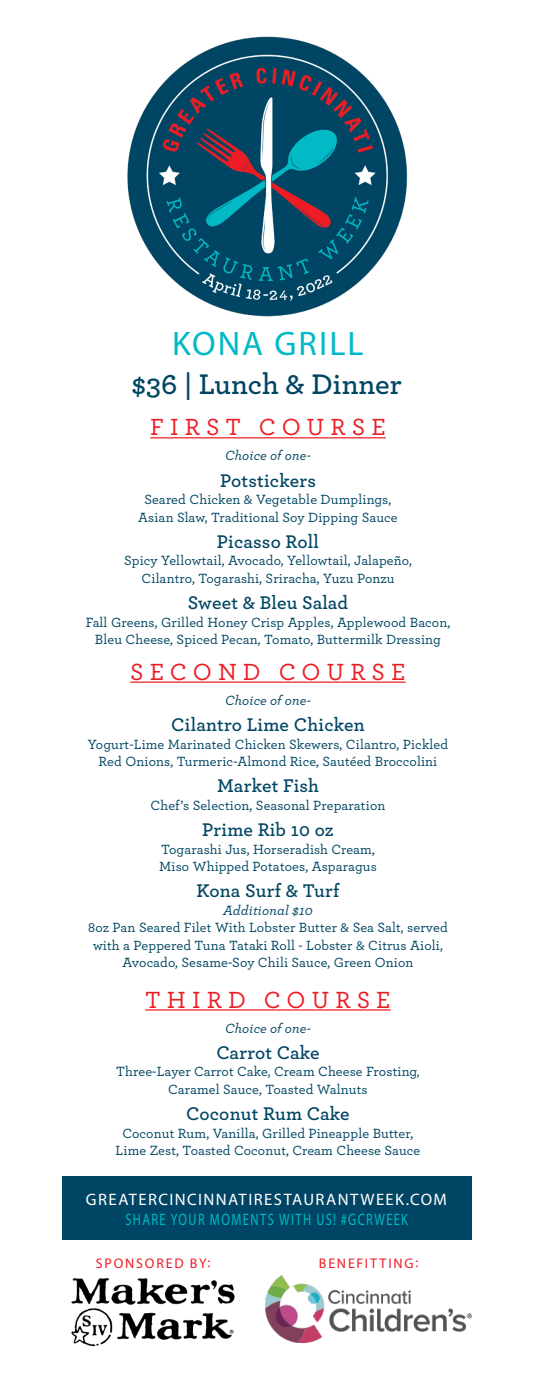
<style>
.page{position:relative;width:536px;height:1386px;background:#fff}
.page>*{position:absolute;margin:0;border:0;box-sizing:border-box;transform-origin:0 0}
.Music_Listings_Body{font:34.12px "Myriad Pro";letter-spacing:.06em;color:#01bac6}
.t1{font:600 29.75px "Archer";color:#004563}
.t2{font:500 24.5px "Archer";letter-spacing:.25em;color:#ed1c24}
.t3{font:600 19.25px "Archer";letter-spacing:.01em;color:#004563}
.Music_Listings_Body-2{font:16.62px "Myriad Pro";letter-spacing:.085em;color:#fff}
.Music_Listings_Body-3{font:16.62px "Myriad Pro";letter-spacing:.11em;color:#01bac6;scale:.75 1}
.t4{font:500 14px/17.5px "Archer";letter-spacing:.01em;color:#004563;text-align:center}
.t5{font:italic 500 14px "Archer";letter-spacing:.01em;color:#004563}
.t6{font:14px "Myriad Pro";letter-spacing:.13em;color:#ed1c24}
.s1{font-style:italic}
</style>
<div class="page">
<hr style="left:150px;top:437px;width:235px;height:1px;background:#ed1c24">
<hr style="left:130px;top:682px;width:275px;height:1px;background:#ed1c24">
<hr style="left:145px;top:1009px;width:245px;height:2px;background:#ed1c24">
<img style="left:127px;top:36px;width:280px;height:281px">
<div style="left:62px;top:1177px;width:409px;height:63px;background:#004563"></div>
<img style="left:265px;top:1275px;width:206px;height:69px">
<img style="left:71px;top:1278px;width:164px;height:69px">
<p class="Music_Listings_Body" style="left:172px;top:322px;width:193px">KONA GRILL</p>
<p class="t1" style="left:131px;top:362px;width:271px">$36 | Lunch &amp; Dinner</p>
<p class="t2" style="left:150px;top:410px;width:237px">FIRST COURSE</p>
<p class="t5" style="left:225px;top:445px;width:87px">Choice of one-</p>
<p class="t3" style="left:220px;top:466px;width:97px">Potstickers</p>
<p class="t4" style="left:138px;top:490px;width:261px">Seared Chicken &amp; Vegetable Dumplings,<br>Asian Slaw, Traditional Soy Dipping Sauce</p>
<p class="t3" style="left:217px;top:527px;width:104px">Picasso Roll</p>
<p class="t4" style="left:124px;top:551px;width:289px">Spicy Yellowtail, Avocado, Yellowtail, Jalapeño,<br>Cilantro, Togarashi, Sriracha, Yuzu Ponzu</p>
<p class="t3" style="left:188px;top:588px;width:162px">Sweet &amp; Bleu Salad</p>
<p class="t4" style="left:86px;top:612px;width:366px">Fall Greens, Grilled Honey Crisp Apples, Applewood Bacon,<br>Bleu Cheese, Spiced Pecan, Tomato, Buttermilk Dressing</p>
<p class="t2" style="left:130px;top:654px;width:277px">SECOND COURSE</p>
<p class="t5" style="left:225px;top:690px;width:87px">Choice of one-</p>
<p class="t3" style="left:171px;top:710px;width:195px">Cilantro Lime Chicken</p>
<p class="t4" style="left:88px;top:734px;width:362px">Yogurt-Lime Marinated Chicken Skewers, Cilantro, Pickled<br>Red Onions, Turmeric-Almond Rice, Sautéed Broccolini</p>
<p class="t3" style="left:217px;top:771px;width:103px">Market Fish</p>
<p class="t4" style="left:150px;top:796px;width:236px">Chef’s Selection, Seasonal Preparation</p>
<p class="t3" style="left:202px;top:815px;width:133px">Prime Rib 10 oz</p>
<p class="t4" style="left:159px;top:839px;width:219px;text-align:left">Togarashi Jus, Horseradish Cream,<br>Miso Whipped Potatoes, Asparagus</p>
<p class="t3" style="left:196px;top:876px;width:144px">Kona Surf &amp; Turf</p>
<p class="t4" style="left:88px;top:901px;width:361px"><span class="s1">Additional $10<br></span>8oz Pan Seared Filet With Lobster Butter &amp; Sea Salt, served with a Peppered Tuna Tataki Roll - Lobster &amp; Citrus Aioli, Avocado, Sesame-Soy Chili Sauce, Green Onion</p>
<p class="t2" style="left:145px;top:982px;width:247px">THIRD COURSE</p>
<p class="t5" style="left:225px;top:1018px;width:87px">Choice of one-</p>
<p class="t3" style="left:216px;top:1038px;width:105px">Carrot Cake</p>
<p class="t4" style="left:116px;top:1062px;width:305px">Three-Layer Carrot Cake, Cream Cheese Frosting,<br>Caramel Sauce, Toasted Walnuts</p>
<p class="t3" style="left:186px;top:1099px;width:165px">Coconut Rum Cake</p>
<p class="t4" style="left:116px;top:1123px;width:306px">Coconut Rum, Vanilla, Grilled Pineapple Butter,<br>Lime Zest, Toasted Coconut, Cream Cheese Sauce</p>
<p class="Music_Listings_Body-2" style="left:86px;top:1190px;width:362px">GREATERCINCINNATIRESTAURANTWEEK.COM</p>
<p class="Music_Listings_Body-3" style="left:125px;top:1210px;width:378px">SHARE YOUR MOMENTS WITH US! #GCRWEEK</p>
<p class="t6" style="left:96px;top:1255px;width:116px">SPONSORED BY:</p>
<p class="t6" style="left:319px;top:1255px;width:101px">BENEFITTING:</p>
</div>
